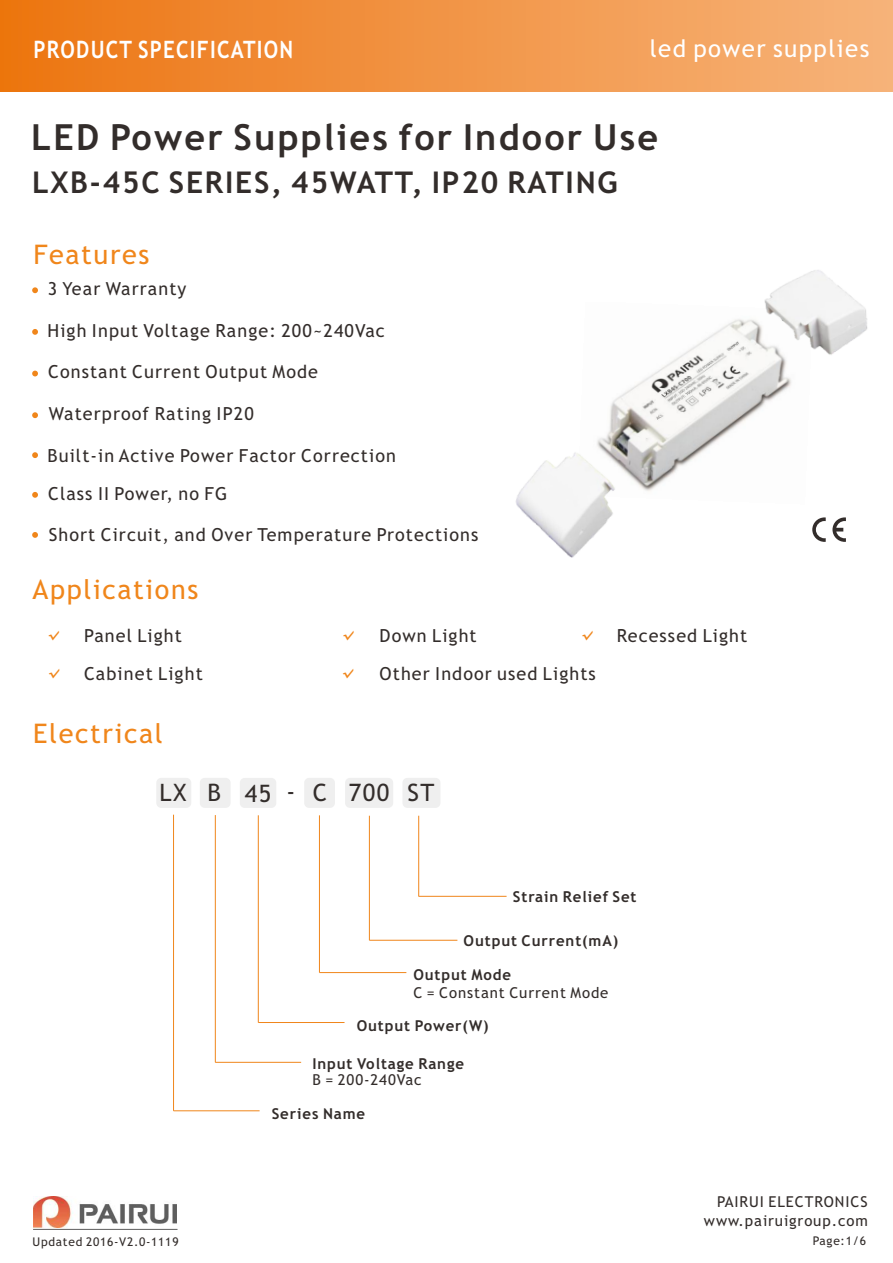
<style>
.page{position:relative;width:893px;height:1263px;background:#fff}
.page>*{position:absolute;margin:0;border:0;box-sizing:border-box;transform-origin:0 0}
.t1{font:700 36px "Trebuchet MS";letter-spacing:.06em;color:#332d2b}
.t2{font:700 30px "Trebuchet MS";letter-spacing:.06em;color:#332d2b}
.t3{font:27px "Trebuchet MS";letter-spacing:.06em;color:#f0861b}
.t4{font:700 24px "Trebuchet MS";letter-spacing:.06em;color:#fff;scale:.86 1}
.t5{font:24px "Trebuchet MS";letter-spacing:.06em;color:#fff}
.t6{font:24px "Trebuchet MS";letter-spacing:.06em;color:#332d2b}
.t7{font:18px "Trebuchet MS";letter-spacing:.06em;color:#332d2b}
.t8{font:700 15px "Trebuchet MS";letter-spacing:.06em;color:#332d2b}
.t9{font:15px "Trebuchet MS";letter-spacing:.06em;color:#332d2b}
.t10{font:12px "Trebuchet MS";letter-spacing:.06em;color:#332d2b}
.t11{font:10.65px "ST Hupo";color:#f0861b}
</style>
<div class="page">
<img style="left:609px;top:319px;width:183px;height:172px">
<div style="left:0;top:0;width:893px;height:91px;background:linear-gradient(to right,#ec7511,#f6b47b)"></div>
<svg style="left:32px;top:287px;width:6px;height:6px"></svg>
<svg style="left:32px;top:329px;width:6px;height:6px"></svg>
<svg style="left:32px;top:412px;width:6px;height:6px"></svg>
<svg style="left:32px;top:492px;width:6px;height:6px"></svg>
<svg style="left:32px;top:371px;width:6px;height:5px"></svg>
<svg style="left:32px;top:452px;width:6px;height:6px"></svg>
<div style="left:156px;top:778px;width:35px;height:30px;background:#efefef;border-radius:5px"></div>
<div style="left:200px;top:778px;width:31px;height:30px;background:#efefef;border-radius:5px"></div>
<div style="left:240px;top:778px;width:36px;height:30px;background:#efefef;border-radius:5px"></div>
<hr style="left:173px;top:815px;width:1px;height:296px;background:#f0861b">
<hr style="left:215px;top:815px;width:1px;height:247px;background:#f0861b">
<hr style="left:258px;top:815px;width:1px;height:207px;background:#f0861b">
<hr style="left:258px;top:1022px;width:86px;height:1px;background:#f0861b">
<hr style="left:215px;top:1062px;width:86px;height:1px;background:#f0861b">
<hr style="left:174px;top:1110px;width:86px;height:1px;background:#f0861b">
<div style="left:304px;top:778px;width:31px;height:30px;background:#efefef;border-radius:5px"></div>
<div style="left:345px;top:778px;width:48px;height:30px;background:#efefef;border-radius:5px"></div>
<hr style="left:319px;top:815px;width:1px;height:157px;background:#f0861b">
<hr style="left:369px;top:816px;width:1px;height:124px;background:#f0861b">
<hr style="left:369px;top:940px;width:88px;height:1px;background:#f0861b">
<hr style="left:319px;top:972px;width:87px;height:1px;background:#f0861b">
<img style="left:33px;top:1196px;width:143px;height:31px">
<hr style="left:33px;top:1229px;width:145px;height:1px;background:#5f5e5e">
<svg style="left:812px;top:517px;width:14px;height:25px"></svg>
<svg style="left:832px;top:517px;width:14px;height:25px"></svg>
<svg style="left:32px;top:532px;width:6px;height:6px"></svg>
<img style="left:756px;top:270px;width:112px;height:105px">
<img style="left:515px;top:431px;width:127px;height:127px">
<div style="left:402px;top:778px;width:38px;height:30px;background:#efefef;border-radius:5px"></div>
<hr style="left:418px;top:816px;width:1px;height:80px;background:#f0861b">
<hr style="left:419px;top:896px;width:88px;height:1px;background:#f0861b">
<h3 class="t4" style="left:33px;top:40px;width:304px">PRODUCT SPECIFICATION</h3>
<h3 class="t5" style="left:650px;top:39px;width:221px">led power supplies</h3>
<h1 class="t1" style="left:31px;top:123px;width:628px">LED Power Supplies for Indoor Use</h1>
<h2 class="t2" style="left:32px;top:171px;width:587px">LXB-45C SERIES, 45WATT, IP20 RATING</h2>
<h3 class="t3" style="left:33px;top:244px;width:118px">Features</h3>
<p class="t7" style="left:48px;top:282px;width:140px">3 Year Warranty</p>
<p class="t7" style="left:48px;top:323px;width:339px">High Input Voltage Range: 200~240Vac</p>
<p class="t7" style="left:48px;top:365px;width:271px">Constant Current Output Mode</p>
<p class="t7" style="left:49px;top:407px;width:207px">Waterproof Rating IP20</p>
<p class="t7" style="left:48px;top:448px;width:350px">Built-in Active Power Factor Correction</p>
<p class="t7" style="left:48px;top:487px;width:181px">Class II Power, no FG</p>
<p class="t7" style="left:49px;top:528px;width:431px">Short Circuit, and Over Temperature Protections</p>
<h3 class="t3" style="left:33px;top:579px;width:167px">Applications</h3>
<p class="t11" style="left:48px;top:630px;width:12px">√</p>
<p class="t7" style="left:84px;top:629px;width:99px">Panel Light</p>
<p class="t11" style="left:49px;top:668px;width:12px">√</p>
<p class="t7" style="left:84px;top:666px;width:120px">Cabinet Light</p>
<h3 class="t3" style="left:33px;top:723px;width:131px">Electrical</h3>
<h3 class="t6" style="left:159px;top:784px;width:113px">LX B 45</h3>
<p class="t11" style="left:343px;top:631px;width:12px">√</p>
<p class="t7" style="left:380px;top:629px;width:99px">Down Light</p>
<p class="t11" style="left:582px;top:631px;width:12px">√</p>
<p class="t7" style="left:617px;top:629px;width:132px">Recessed Light</p>
<p class="t11" style="left:343px;top:668px;width:12px">√</p>
<p class="t7" style="left:380px;top:666px;width:218px">Other Indoor used Lights</p>
<h3 class="t6" style="left:286px;top:784px;width:104px">- C 700</h3>
<h3 class="t6" style="left:407px;top:784px;width:28px">ST</h3>
<p class="t8" style="left:513px;top:891px;width:125px">Strain Relief Set</p>
<p class="t8" style="left:464px;top:935px;width:156px">Output Current(mA)</p>
<p class="t8" style="left:413px;top:969px;width:99px">Output Mode</p>
<p class="t9" style="left:413px;top:987px;width:197px">C = Constant Current Mode</p>
<p class="t8" style="left:357px;top:1020px;width:133px">Output Power(W)</p>
<p class="t8" style="left:312px;top:1057px;width:153px">Input Voltage Range</p>
<p class="t9" style="left:312px;top:1074px;width:111px">B = 200-240Vac</p>
<p class="t10" style="left:33px;top:1237px;width:147px">Updated 2016-V2.0-1119</p>
<p class="t8" style="left:272px;top:1107px;width:95px">Series Name</p>
<p class="t9" style="left:717px;top:1196px;width:152px">PAIRUI ELECTRONICS</p>
<p class="t9" style="left:704px;top:1215px;width:165px">www.pairuigroup.com</p>
<p class="t10" style="left:813px;top:1236px;width:55px">Page:1/6</p>
</div>
